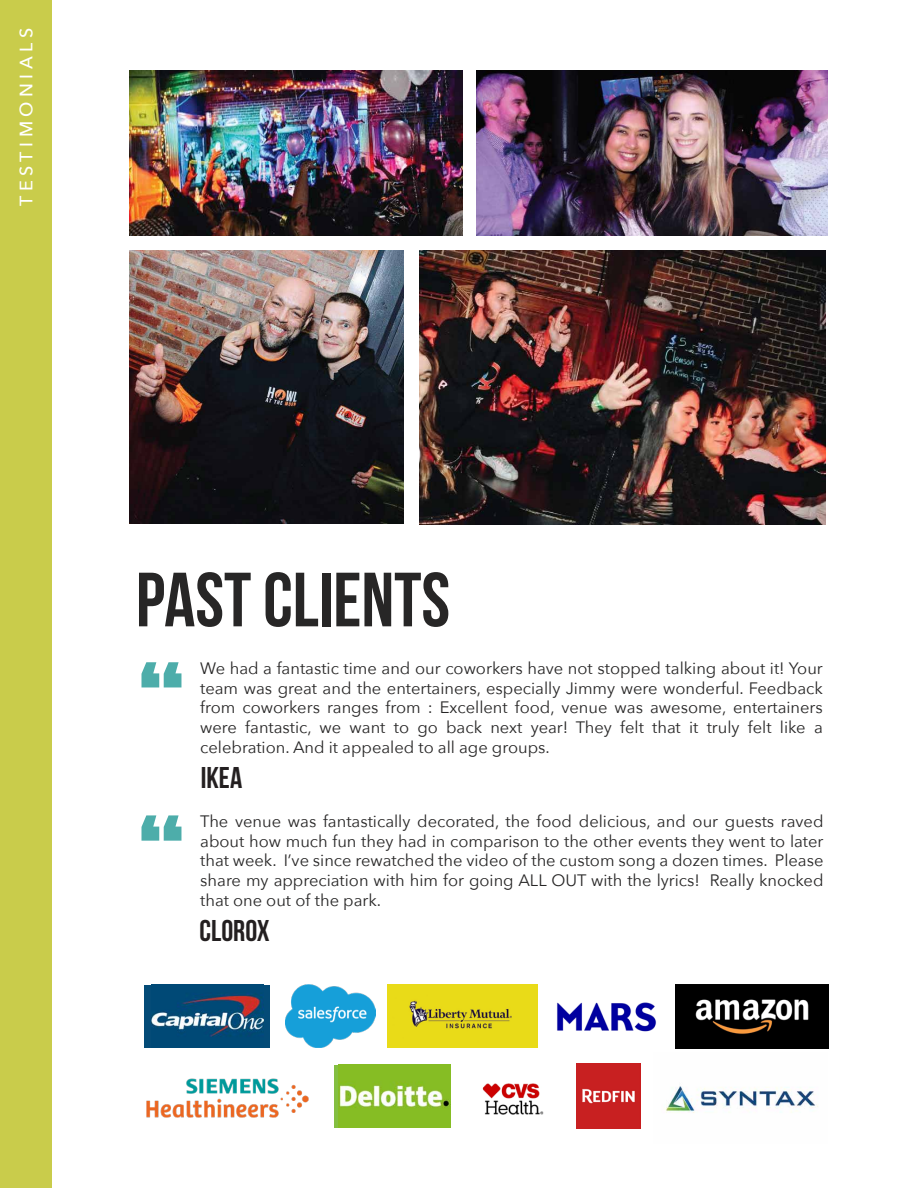
<style>
.page{position:relative;width:918px;height:1188px;background:#fff}
.page>*{position:absolute;margin:0;border:0;box-sizing:border-box;transform-origin:0 0}
.t1{font:97.05px "Anton";color:#4dadaa}
.t2{font:700 76.65px "Bebas Neue";color:#272626}
.t3{font:700 30px "Bebas Neue";color:#231f20}
.t4{font:500 18px "Avenir Next";letter-spacing:.25em;color:#fff}
.t5{font:16.5px/19.8px "Avenir Next";color:#272626;text-align:justify}
</style>
<div class="page">
<div style="left:0;top:0;width:52px;height:1188px;background:#c9cc4b"></div>
<div style="left:334px;top:1065px;width:13px;height:63px;background:#84bf41"></div>
<img style="left:338px;top:1065px;width:112px;height:63px">
<img style="left:482px;top:1083px;width:62px;height:32px">
<img style="left:146px;top:1078px;width:163px;height:40px">
<img style="left:576px;top:1064px;width:65px;height:64px">
<img style="left:665px;top:1086px;width:153px;height:27px">
<img style="left:557px;top:1002px;width:99px;height:30px">
<img style="left:676px;top:985px;width:153px;height:63px">
<img style="left:285px;top:985px;width:90px;height:62px">
<div style="left:145px;top:985px;width:125px;height:63px;background:#044b77"></div>
<img style="left:152px;top:993px;width:112px;height:44px">
<img style="left:388px;top:985px;width:150px;height:63px">
<img style="left:130px;top:251px;width:274px;height:273px">
<img style="left:419px;top:251px;width:407px;height:274px">
<img style="left:477px;top:70px;width:351px;height:166px">
<img style="left:130px;top:70px;width:333px;height:166px">
<p class="t4" style="left:11px;top:206px;width:180px;rotate:-90deg">TESTIMONIALS</p>
<h2 class="t2" style="left:136px;top:558px;width:316px">PAST CLIENTS</h2>
<p class="t5" style="left:200px;top:657px;width:624px">We had a fantastic time and our coworkers have not stopped talking about it! Your team was great and the entertainers, especially Jimmy were wonderful. Feedback from coworkers ranges from : Excellent food, venue was awesome, entertainers were fantastic, we want to go back next year! They felt that it truly felt like a</p>
<h1 class="t1" style="left:139px;top:655px;width:47px">“</h1>
<h1 class="t1" style="left:139px;top:808px;width:47px">“</h1>
<p class="t5" style="left:200px;top:737px;width:351px">celebration. And it appealed to all age groups.</p>
<h3 class="t3" style="left:201px;top:761px;width:43px">IKEA</h3>
<p class="t5" style="left:200px;top:810px;width:625px">The venue was fantastically decorated, the food delicious, and our guests raved about how much fun they had in comparison to the other events they went to later that week. I’ve since rewatched the video of the custom song a dozen times. Please share my appreciation with him for going ALL OUT with the lyrics! Really knocked</p>
<p class="t5" style="left:200px;top:890px;width:182px">that one out of the park.</p>
<h3 class="t3" style="left:200px;top:914px;width:72px">CLOROX</h3>
</div>
